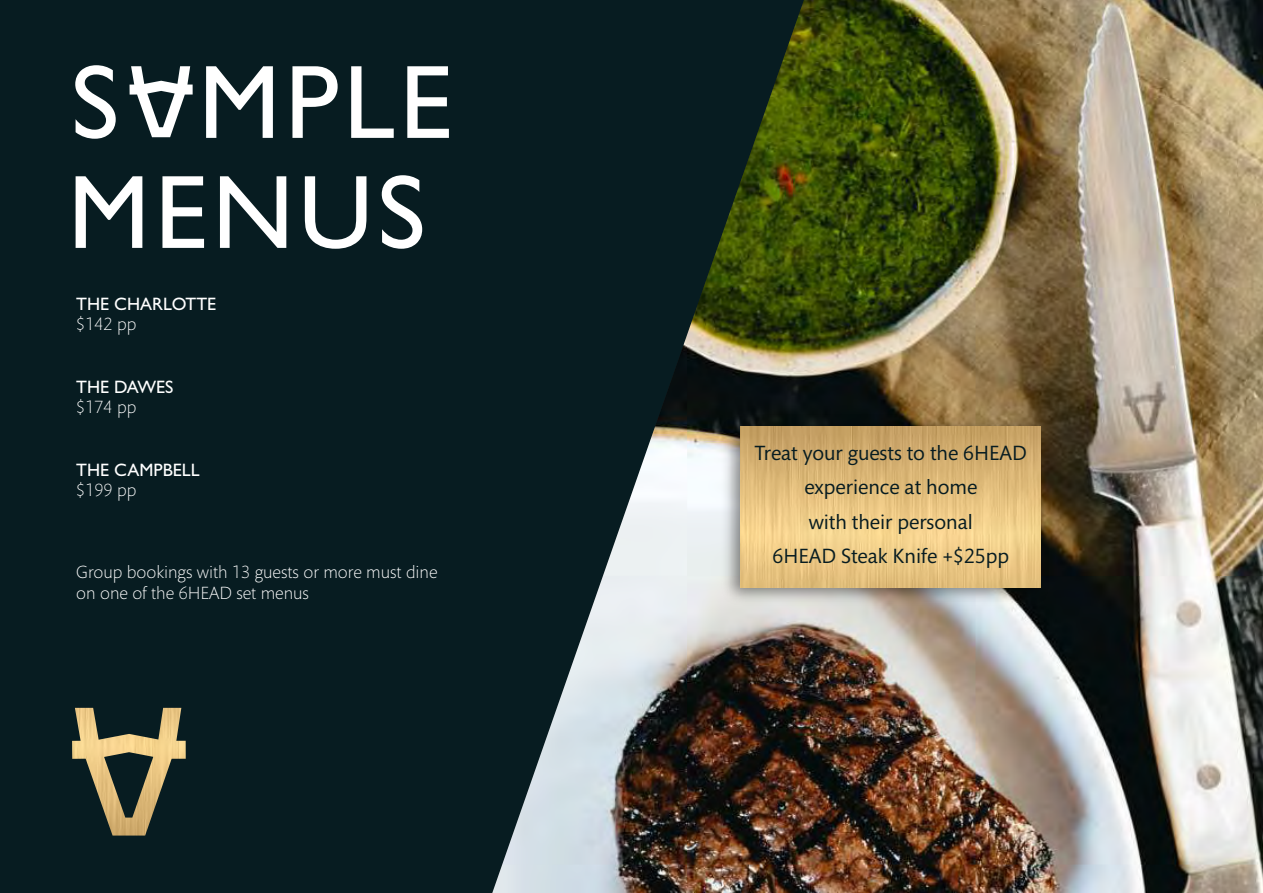
<style>
.page{position:relative;width:1263px;height:893px;background:#071c21}
.page>*{position:absolute;margin:0;border:0;box-sizing:border-box;transform-origin:0 0}
.t1{font:105px "Gill Sans";letter-spacing:.045em;color:#fff}
.t2{font:21px/34.3px "Mundo Sans Std";color:#071c21;text-align:center}
.t3{font:300 18px/20.5px "Mundo Sans Std";color:#fff}
.t4{font:18px "Gill Sans";color:#fff}
.t5{font:300 18px "Gill Sans";color:#fff}
</style>
<div class="page">
<img style="left:492px;top:0;width:771px;height:893px">
<img style="left:72px;top:708px;width:114px;height:127px">
<svg style="left:129px;top:66px;width:64px;height:72px"></svg>
<img style="left:711px;top:406px;width:348px;height:210px">
<img style="left:740px;top:426px;width:300px;height:161px">
<h1 class="t1" style="left:71px;top:65px;width:382px">S MPLE</h1>
<h1 class="t1" style="left:184px;top:76px;width:255px">MPLE</h1>
<h1 class="t1" style="left:68px;top:175px;width:359px">MENUS</h1>
<p class="t4" style="left:76px;top:298px;width:141px">THE CHARLOTTE</p>
<p class="t3" style="left:76px;top:316px;width:62px">$142 pp</p>
<p class="t4" style="left:112px;top:298px;width:104px">ALEXANDER</p>
<p class="t5" style="left:86px;top:319px;width:19px">98</p>
<p class="t4" style="left:76px;top:381px;width:99px">THE DAWES</p>
<p class="t3" style="left:76px;top:399px;width:62px">$174 pp</p>
<p class="t5" style="left:76px;top:382px;width:38px">$129</p>
<p class="t4" style="left:76px;top:463px;width:125px">THE CAMPBELL</p>
<p class="t3" style="left:76px;top:481px;width:62px">$199 pp</p>
<p class="t3" style="left:76px;top:564px;width:363px">Group bookings with 13 guests or more must dine on one of the 6HEAD set menus</p>
<p class="t2" style="left:755px;top:438px;width:274px">Treat your guests to the 6HEAD experience at home<br>with their personal<br>6HEAD Steak Knife +$25pp</p>
</div>
